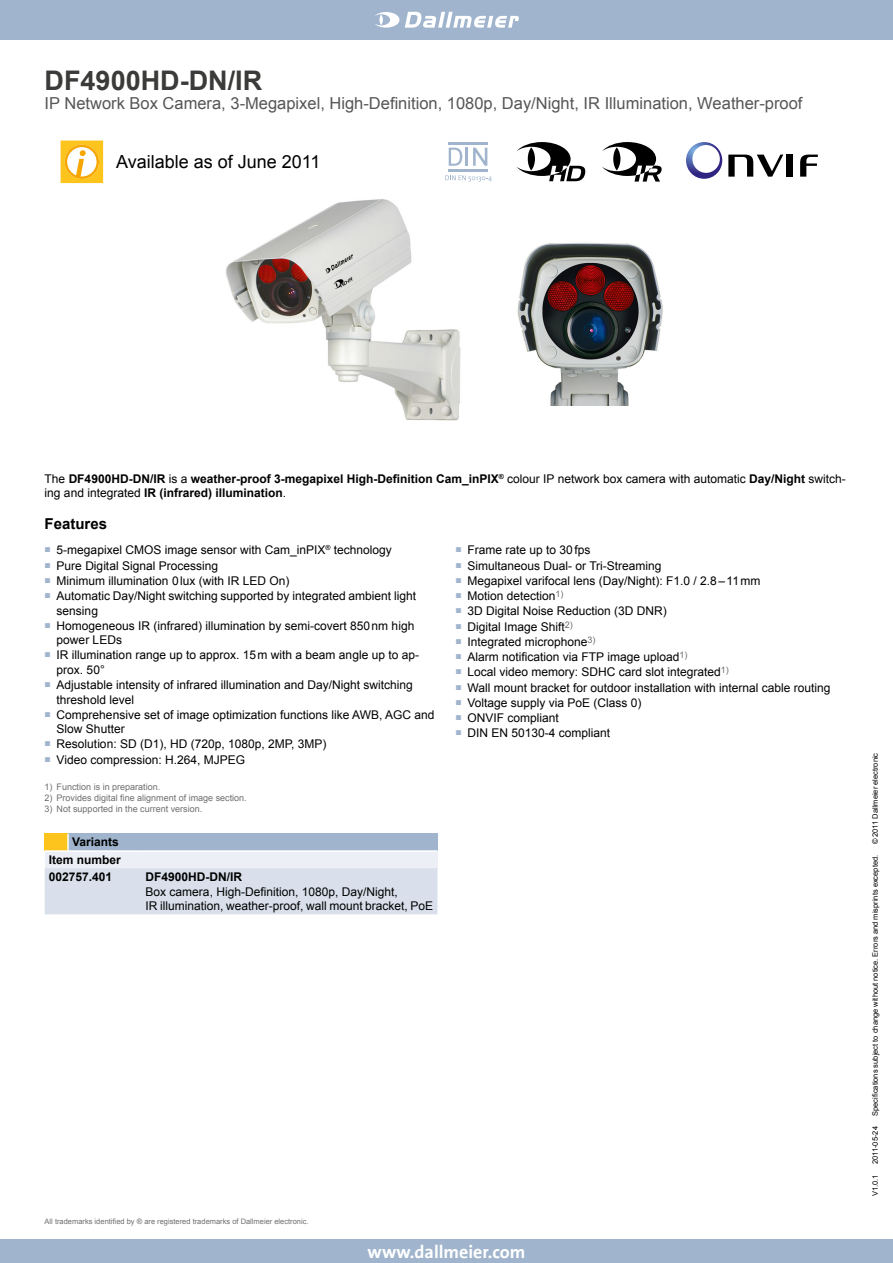
<style>
.page{position:relative;width:893px;height:1263px;background:#fff}
.page>*{position:absolute;margin:0;border:0;box-sizing:border-box;transform-origin:0 0}
.t1{font:700 27px "Arial";color:#3b3b3a}
.t2{font:18px "Arial";color:#000}
.t3{font:700 18px "The Sans";color:#fff}
.t4{font:16.5px "Arial";color:#565656}
.t5{font:700 15px "Arial";color:#000}
.t6{font:12px/14.4px "Arial";color:#000}
.t7{font:700 12px/17.4px "Arial";color:#000}
.t8{font:9px "Arial";color:#6f6f6e}
.t9{font:7.5px "Arial";color:#000}
.t10{font:7.5px "Arial";color:#6f6f6e}
.s1{font-weight:400}
</style>
<div class="page">
<div style="left:0;top:0;width:893px;height:40px;background:#a0b5cd"></div>
<div style="left:0;top:1239px;width:893px;height:24px;background:#a0b5cd"></div>
<svg style="left:405px;top:12px;width:114px;height:16px"></svg>
<svg style="left:375px;top:12px;width:24px;height:16px"></svg>
<svg style="left:379px;top:14px;width:4px;height:11px"></svg>
<div style="left:45px;top:834px;width:23px;height:17px;background:#fdc41d"></div>
<div style="left:68px;top:834px;width:369px;height:17px;background:#a0b5cd"></div>
<div style="left:45px;top:851px;width:392px;height:17px;background:#eceff5"></div>
<div style="left:45px;top:868px;width:392px;height:46px;background:#d9e0eb"></div>
<hr style="left:45px;top:850px;width:23px;height:2px;background:#fff">
<svg style="left:67px;top:834px;width:2px;height:16px"></svg>
<hr style="left:68px;top:850px;width:73px;height:2px;background:#fff">
<hr style="left:141px;top:850px;width:296px;height:2px;background:#fff">
<svg style="left:61px;top:141px;width:42px;height:42px"></svg>
<svg style="left:517px;top:142px;width:68px;height:39px"></svg>
<svg style="left:602px;top:142px;width:60px;height:40px"></svg>
<div style="left:786px;top:155px;width:7px;height:22px;background:#000"></div>
<svg style="left:728px;top:155px;width:55px;height:22px"></svg>
<svg style="left:800px;top:155px;width:18px;height:22px"></svg>
<svg style="left:686px;top:142px;width:36px;height:37px"></svg>
<hr style="left:449px;top:142px;width:39px;height:3px;background:#a0b5cd">
<hr style="left:449px;top:169px;width:39px;height:3px;background:#a0b5cd">
<svg style="left:449px;top:148px;width:13px;height:18px"></svg>
<hr style="left:465px;top:148px;width:3px;height:18px;background:#a0b5cd">
<svg style="left:473px;top:148px;width:14px;height:18px"></svg>
<svg style="left:445px;top:175px;width:47px;height:7px"></svg>
<img style="left:517px;top:242px;width:146px;height:163px">
<img style="left:225px;top:199px;width:236px;height:222px">
<h1 class="t1" style="left:45px;top:62px;width:219px">DF4900HD-DN/IR</h1>
<h3 class="t4" style="left:45px;top:93px;width:759px">IP Network Box Camera, 3-Megapixel, High-Definition, 1080p, Day/Night, IR Illumination, Weather-proof</h3>
<h2 class="t2" style="left:116px;top:150px;width:206px">Available as of June 2011</h2>
<p class="t7" style="left:45px;top:472px;width:803px;line-height:14.4px"><span class="s1">The</span> DF4900HD-DN/IR <span class="s1">is a</span> weather-proof 3-megapixel High-Definition Cam_inPIX<sup>®</sup> <span class="s1">colour IP network box camera with automatic</span> Day/Night <span class="s1">switch&shy;ing and integrated</span> IR (infrared) illumination<span class="s1">.</span></p>
<p class="t5" style="left:45px;top:513px;width:64px">Features</p>
<p class="t6" style="left:45px;top:543px;width:349px"><sup>■</sup> 5-megapixel CMOS image sensor with Cam_inPIX<sup>®</sup> technology</p>
<p class="t6" style="left:45px;top:558px;width:175px"><sup>■</sup> Pure Digital Signal Processing</p>
<p class="t6" style="left:45px;top:574px;width:246px"><sup>■</sup> Minimum illumination 0lux (with IR LED On)</p>
<p class="t6" style="left:57px;top:589px;width:361px;text-indent:-12px"><sup>■</sup> Automatic Day/Night switching supported by integrated ambient light sensing</p>
<p class="t6" style="left:57px;top:618px;width:359px;text-indent:-12px"><sup>■</sup> Homogeneous IR (infrared) illumination by semi-covert 850nm high power LEDs</p>
<p class="t6" style="left:57px;top:648px;width:364px;text-indent:-12px"><sup>■</sup> IR illumination range up to approx. 15m with a beam angle up to ap&shy;prox. 50°</p>
<p class="t6" style="left:57px;top:678px;width:358px;text-indent:-12px"><sup>■</sup> Adjustable intensity of infrared illumination and Day/Night switching threshold level</p>
<p class="t6" style="left:57px;top:707px;width:379px;text-indent:-12px"><sup>■</sup> Comprehensive set of image optimization functions like AWB, AGC and<br>Slow Shutter</p>
<p class="t6" style="left:45px;top:737px;width:283px"><sup>■</sup> Resolution: SD (D1), HD (720p, 1080p, 2MP, 3MP)</p>
<p class="t6" style="left:45px;top:752px;width:202px"><sup>■</sup> Video compression: H.264, MJPEG</p>
<p class="t8" style="left:45px;top:781px;width:117px">1) Function is in preparation.</p>
<p class="t8" style="left:45px;top:792px;width:204px">2) Provides digital fine alignment of image section.</p>
<p class="t8" style="left:45px;top:802px;width:159px">3) Not supported in the current version.</p>
<p class="t7" style="left:49px;top:834px;width:74px;text-indent:23px">Variants<br>Item number<br>002757.401</p>
<p class="t7" style="left:146px;top:869px;width:98px">DF4900HD-DN/IR</p>
<p class="t6" style="left:146px;top:884px;width:289px">Box camera, High-Definition, 1080p, Day/Night,<br>IR illumination, weather-proof, wall mount bracket, PoE</p>
<p class="t6" style="left:455px;top:543px;width:136px"><sup>■</sup> Frame rate up to 30fps</p>
<p class="t6" style="left:455px;top:558px;width:208px"><sup>■</sup> Simultaneous Dual- or Tri-Streaming</p>
<p class="t6" style="left:455px;top:574px;width:307px"><sup>■</sup> Megapixel varifocal lens (Day/Night): F1.0 / 2.8–11mm</p>
<p class="t6" style="left:455px;top:589px;width:110px"><sup>■</sup> Motion detection<sup>1)</sup></p>
<p class="t6" style="left:455px;top:604px;width:213px"><sup>■</sup> 3D Digital Noise Reduction (3D DNR)</p>
<p class="t6" style="left:455px;top:619px;width:119px"><sup>■</sup> Digital Image Shift<sup>2)</sup></p>
<p class="t6" style="left:455px;top:635px;width:142px"><sup>■</sup> Integrated microphone<sup>3)</sup></p>
<p class="t6" style="left:455px;top:650px;width:233px"><sup>■</sup> Alarm notification via FTP image upload<sup>1)</sup></p>
<p class="t6" style="left:455px;top:665px;width:275px"><sup>■</sup> Local video memory: SDHC card slot integrated<sup>1)</sup></p>
<p class="t6" style="left:455px;top:680px;width:377px"><sup>■</sup> Wall mount bracket for outdoor installation with internal cable routing</p>
<p class="t6" style="left:455px;top:696px;width:188px"><sup>■</sup> Voltage supply via PoE (Class 0)</p>
<p class="t6" style="left:455px;top:711px;width:105px"><sup>■</sup> ONVIF compliant</p>
<p class="t6" style="left:455px;top:726px;width:156px"><sup>■</sup> DIN EN 50130-4 compliant</p>
<p class="t10" style="left:45px;top:1216px;width:265px">All trademarks identified by ® are registered trademarks of Dallmeier electronic.</p>
<h2 class="t3" style="left:368px;top:1242px;width:159px">www.dallmeier.com</h2>
<p class="t9" style="left:870px;top:844px;width:93px;rotate:-90deg">© 2011 Dallmeier electronic</p>
<p class="t9" style="left:870px;top:1116px;width:262px;rotate:-90deg">Specifications subject to change without notice. Errors and misprints excepted.</p>
<p class="t9" style="left:870px;top:1164px;width:39px;rotate:-90deg">2011-05-24</p>
<p class="t9" style="left:870px;top:1196px;width:23px;rotate:-90deg">V1.0.1</p>
</div>
